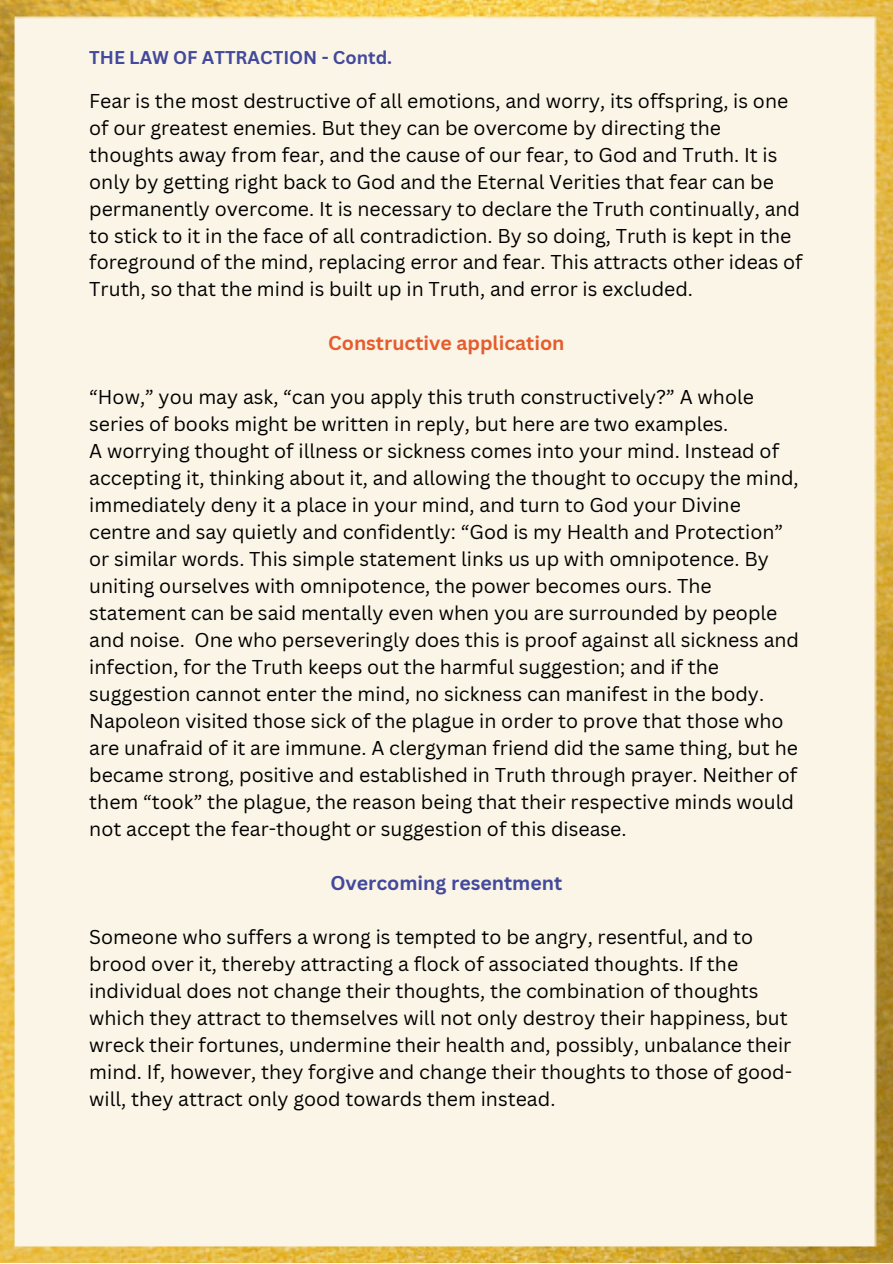
<style>
.page{position:relative;width:893px;height:1264px;background:#fff}
.page>*{position:absolute;margin:0;border:0;box-sizing:border-box;transform-origin:0 0}
.t1{font:19.5px/27px "Canva Sans";color:#000}
.t2{font:700 19.5px "Canva Sans";color:#e55c2d}
.t3{font:700 19.5px "Canva Sans";color:#43499b}
.t4{font:700 18px "Canva Sans";color:#43499b}
</style>
<div class="page">
<div style="left:0;top:0;width:892px;height:1262px;background:#fbf5e7"></div>
<p class="t4" style="left:89px;top:45px;width:304px">THE LAW OF ATTRACTION - Contd.</p>
<p class="t1" style="left:89px;top:86px;width:715px">Fear is the most destructive of all emotions, and worry, its offspring, is one of our greatest enemies. But they can be overcome by directing the thoughts away from fear, and the cause of our fear, to God and Truth. It is only by getting right back to God and the Eternal Verities that fear can be permanently overcome. It is necessary to declare the Truth continually, and to stick to it in the face of all contradiction. By so doing, Truth is kept in the foreground of the mind, replacing error and fear. This attracts other ideas of Truth, so that the mind is built up in Truth, and error is excluded.</p>
<p class="t2" style="left:328px;top:329px;width:238px">Constructive application</p>
<p class="t1" style="left:89px;top:383px;width:666px">“How,” you may ask, “can you apply this truth constructively?” A whole series of books might be written in reply, but here are two examples.</p>
<p class="t1" style="left:89px;top:437px;width:711px">A worrying thought of illness or sickness comes into your mind. Instead of accepting it, thinking about it, and allowing the thought to occupy the mind, immediately deny it a place in your mind, and turn to God your Divine centre and say quietly and confidently: “God is my Health and Protection” or similar words. This simple statement links us up with omnipotence. By uniting ourselves with omnipotence, the power becomes ours. The statement can be said mentally even when you are surrounded by people and noise. One who perseveringly does this is proof against all sickness and infection, for the Truth keeps out the harmful suggestion; and if the suggestion cannot enter the mind, no sickness can manifest in the body.<br>Napoleon visited those sick of the plague in order to prove that those who are unafraid of it are immune. A clergyman friend did the same thing, but he became strong, positive and established in Truth through prayer. Neither of them “took” the plague, the reason being that their respective minds would not accept the fear-thought or suggestion of this disease.</p>
<p class="t3" style="left:330px;top:869px;width:233px">Overcoming resentment</p>
<p class="t1" style="left:89px;top:923px;width:704px">Someone who suffers a wrong is tempted to be angry, resentful, and to brood over it, thereby attracting a flock of associated thoughts. If the individual does not change their thoughts, the combination of thoughts which they attract to themselves will not only destroy their happiness, but wreck their fortunes, undermine their health and, possibly, unbalance their mind. If, however, they forgive and change their thoughts to those of good&shy;will, they attract only good towards them instead.</p>
</div>
